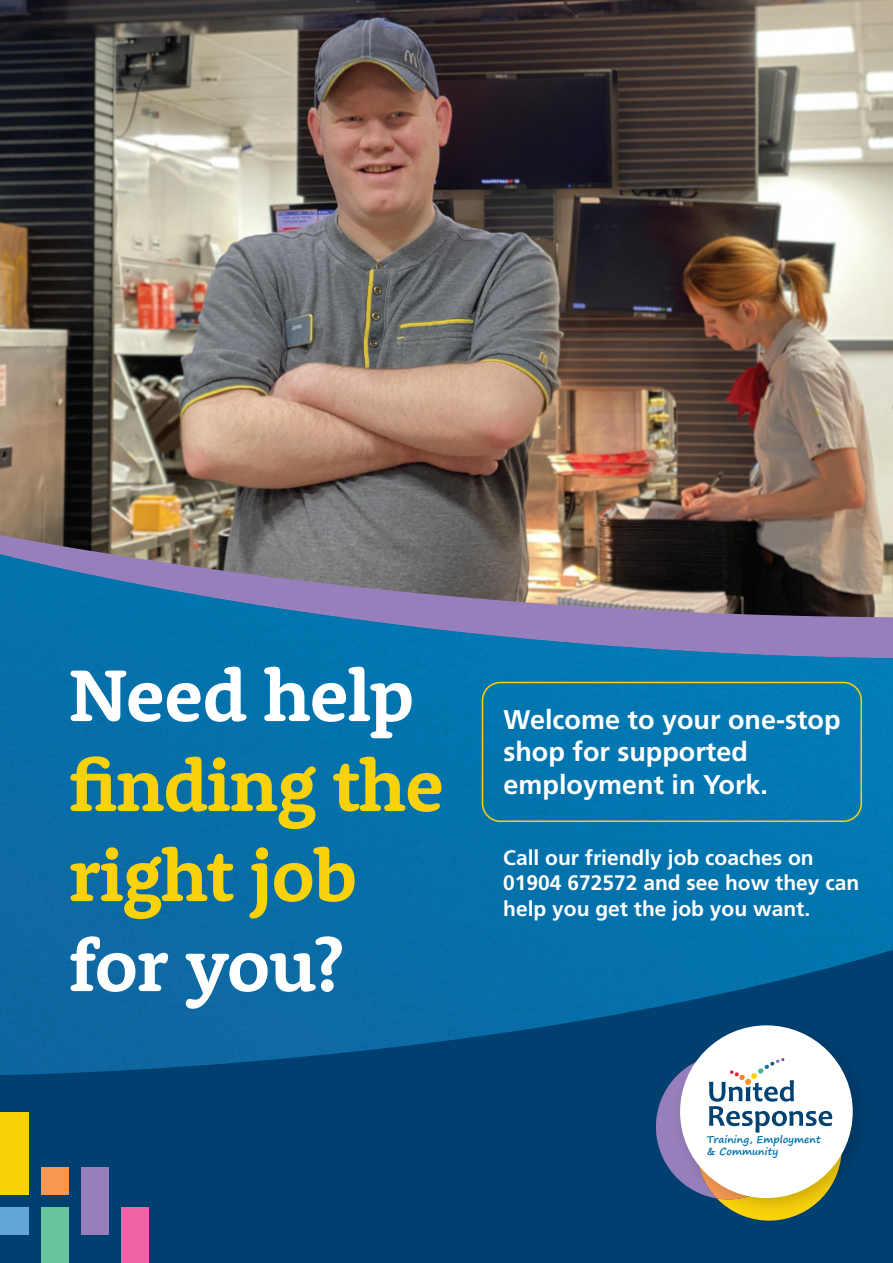
<style>
.page{position:relative;width:893px;height:1263px;background:#fff}
.page>*{position:absolute;margin:0;border:0;box-sizing:border-box;transform-origin:0 0}
.t1{font:700 75px/90px "Rooney";letter-spacing:-.02em;color:#f9d20b}
.t2{font:700 75px "Rooney";letter-spacing:-.025em;color:#fff}
.t3{font:700 27px "Frutiger LT Std";color:#fff}
.t4{font:700 21px/25.2px "Frutiger LT Std";color:#fff}
.t5{font:700 10.05px/12px "Segoe Print";color:#0073ae}
.s1{color:#fff}
</style>
<div class="page">
<img style="left:0;top:0;width:893px;height:509px">
<img style="left:0;top:509px;width:893px;height:41px">
<img style="left:0;top:554px;width:893px;height:224px">
<svg style="left:0;top:778px;width:893px;height:485px;background:#045c92"></svg>
<div style="left:0;top:1112px;width:28px;height:82px;background:#fad209"></div>
<div style="left:0;top:1207px;width:28px;height:27px;background:#63a7da"></div>
<div style="left:41px;top:1207px;width:27px;height:56px;background:#67c49c"></div>
<div style="left:41px;top:1167px;width:27px;height:27px;background:#f79952"></div>
<div style="left:81px;top:1167px;width:27px;height:67px;background:#967fba"></div>
<div style="left:121px;top:1207px;width:28px;height:56px;background:#f063a6"></div>
<div style="left:666px;top:1011px;width:211px;height:211px;background:#004071"></div>
<div style="left:680px;top:1025px;width:173px;height:173px;background:#fff;border-radius:50%"></div>
<svg style="left:653px;top:1045px;width:198px;height:177px"></svg>
<div style="left:482px;top:682px;width:380px;height:140px;border:2px solid #f9d20b;border-radius:18px"></div>
<p class="t1" style="left:69px;top:648px;width:377px"><span class="s1">Need help </span>finding the right job</p>
<p class="t2" style="left:69px;top:916px;width:276px">for you?</p>
<p class="t3" style="left:503px;top:704px;width:339px">Welcome to your one-stop</p>
<p class="t3" style="left:503px;top:736px;width:246px">shop for supported</p>
<p class="t3" style="left:503px;top:769px;width:266px">employment in York.</p>
<p class="t4" style="left:503px;top:845px;width:357px">Call our friendly job coaches on<br>01904 672572 and see how they can help you get the job you want.</p>
<p class="t5" style="left:707px;top:1133px;width:115px">Training, Employment &amp; Community</p>
</div>
